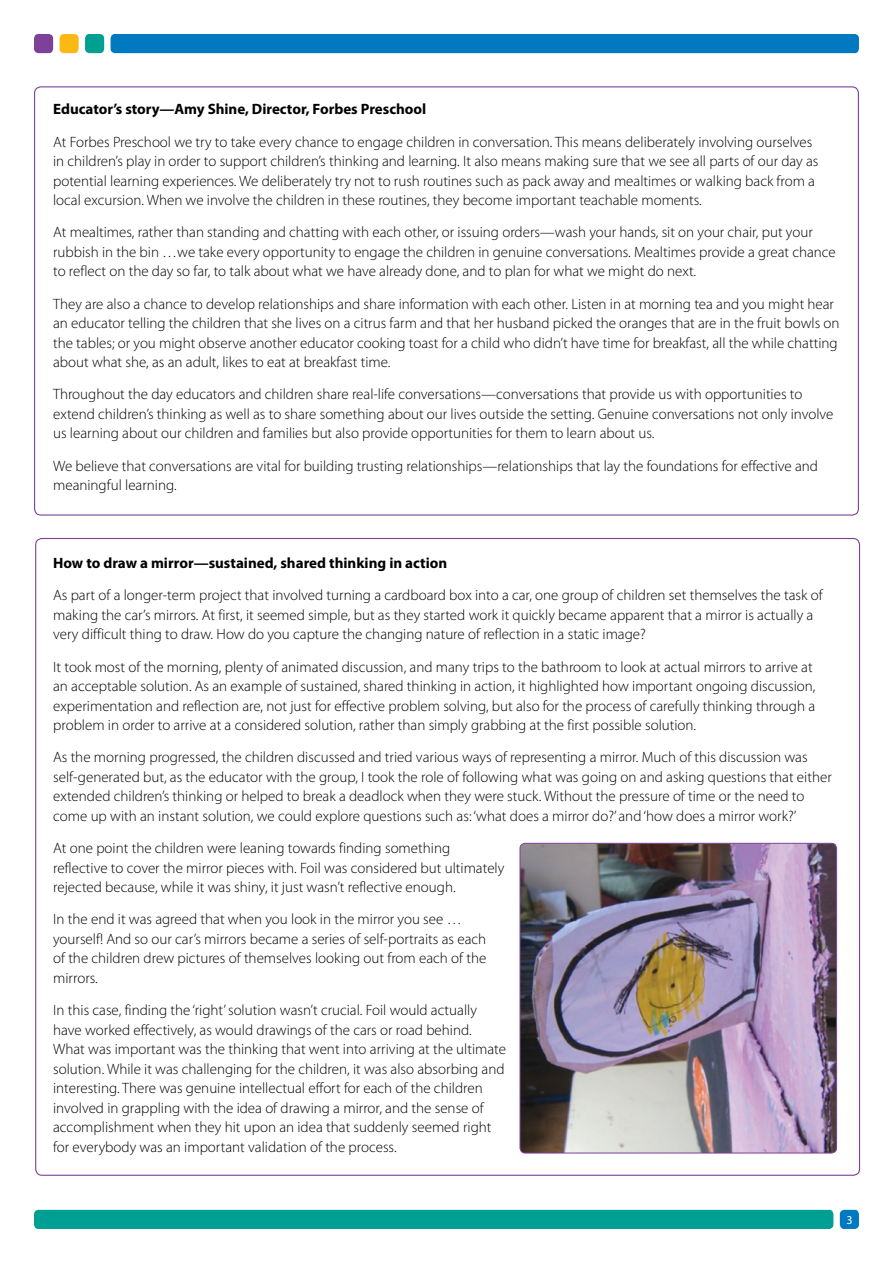
<style>
.page{position:relative;width:893px;height:1263px;background:#fff}
.page>*{position:absolute;margin:0;border:0;box-sizing:border-box;transform-origin:0 0}
.t1{font:300 15px/19.5px "Myriad Pro";color:#000}
.t2{font:700 15px "Myriad Pro";color:#000}
.t3{font:12px "Myriad Pro";color:#fff}
</style>
<div class="page">
<div style="left:111px;top:34px;width:748px;height:19px;background:#0079c1;border-radius:4px"></div>
<div style="left:840px;top:1210px;width:19px;height:19px;background:#0079c1;border-radius:4px"></div>
<div style="left:34px;top:34px;width:19px;height:19px;background:#7d4199;border-radius:4px"></div>
<div style="left:60px;top:34px;width:19px;height:19px;background:#fdb913;border-radius:4px"></div>
<div style="left:85px;top:34px;width:19px;height:19px;background:#009f93;border-radius:4px"></div>
<div style="left:34px;top:1210px;width:799px;height:19px;background:#009f93;border-radius:4px"></div>
<img style="left:520px;top:843px;width:317px;height:310px">
<div style="left:520px;top:843px;width:317px;height:310px;border:1px solid #7d4199;border-radius:5px"></div>
<p class="t2" style="left:53px;top:100px;width:375px">Educator’s story—Amy Shine, Director, Forbes Preschool</p>
<p class="t1" style="left:53px;top:132px;width:767px">At Forbes Preschool we try to take every chance to engage children in conversation. This means deliberately involving ourselves in children’s play in order to support children’s thinking and learning. It also means making sure that we see all parts of our day as potential learning experiences. We deliberately try not to rush routines such as pack away and mealtimes or walking back from a local excursion. When we involve the children in these routines, they become important teachable moments.</p>
<p class="t1" style="left:53px;top:222px;width:784px">At mealtimes, rather than standing and chatting with each other, or issuing orders—wash your hands, sit on your chair, put your rubbish in the bin …we take every opportunity to engage the children in genuine conversations. Mealtimes provide a great chance to reflect on the day so far, to talk about what we have already done, and to plan for what we might do next.</p>
<p class="t1" style="left:53px;top:294px;width:788px">They are also a chance to develop relationships and share information with each other. Listen in at morning tea and you might hear an educator telling the children that she lives on a citrus farm and that her husband picked the oranges that are in the fruit bowls on the tables; or you might observe another educator cooking toast for a child who didn’t have time for breakfast, all the while chatting about what she, as an adult, likes to eat at breakfast time.</p>
<p class="t1" style="left:53px;top:384px;width:782px">Throughout the day educators and children share real-life conversations—conversations that provide us with opportunities to extend children’s thinking as well as to share something about our lives outside the setting. Genuine conversations not only involve us learning about our children and families but also provide opportunities for them to learn about us.</p>
<p class="t1" style="left:53px;top:456px;width:766px">We believe that conversations are vital for building trusting relationships—relationships that lay the foundations for effective and meaningful learning.</p>
<p class="t2" style="left:53px;top:553px;width:396px">How to draw a mirror—sustained, shared thinking in action</p>
<p class="t1" style="left:53px;top:585px;width:771px">As part of a longer-term project that involved turning a cardboard box into a car, one group of children set themselves the task of making the car’s mirrors. At first, it seemed simple, but as they started work it quickly became apparent that a mirror is actually a very difficult thing to draw. How do you capture the changing nature of reflection in a static image?</p>
<p class="t1" style="left:53px;top:657px;width:764px">It took most of the morning, plenty of animated discussion, and many trips to the bathroom to look at actual mirrors to arrive at an acceptable solution. As an example of sustained, shared thinking in action, it highlighted how important ongoing discussion, experimentation and reflection are, not just for effective problem solving, but also for the process of carefully thinking through a problem in order to arrive at a considered solution, rather than simply grabbing at the first possible solution.</p>
<p class="t1" style="left:53px;top:747px;width:780px">As the morning progressed, the children discussed and tried various ways of representing a mirror. Much of this discussion was self-generated but, as the educator with the group, I took the role of following what was going on and asking questions that either extended children’s thinking or helped to break a deadlock when they were stuck. Without the pressure of time or the need to come up with an instant solution, we could explore questions such as: ‘what does a mirror do?’ and ‘how does a mirror work?’</p>
<p class="t1" style="left:53px;top:838px;width:453px">At one point the children were leaning towards finding something reflective to cover the mirror pieces with. Foil was considered but ultimately rejected because, while it was shiny, it just wasn’t reflective enough.</p>
<p class="t1" style="left:53px;top:909px;width:435px">In the end it was agreed that when you look in the mirror you see … yourself! And so our car’s mirrors became a series of self-portraits as each of the children drew pictures of themselves looking out from each of the mirrors.</p>
<p class="t1" style="left:53px;top:1000px;width:454px">In this case, finding the ‘right’ solution wasn’t crucial. Foil would actually have worked effectively, as would drawings of the cars or road behind.<br>What was important was the thinking that went into arriving at the ultimate solution. While it was challenging for the children, it was also absorbing and interesting. There was genuine intellectual effort for each of the children involved in grappling with the idea of drawing a mirror, and the sense of accomplishment when they hit upon an idea that suddenly seemed right for everybody was an important validation of the process.</p>
<p class="t3" style="left:846px;top:1212px;width:8px">3</p>
</div>
